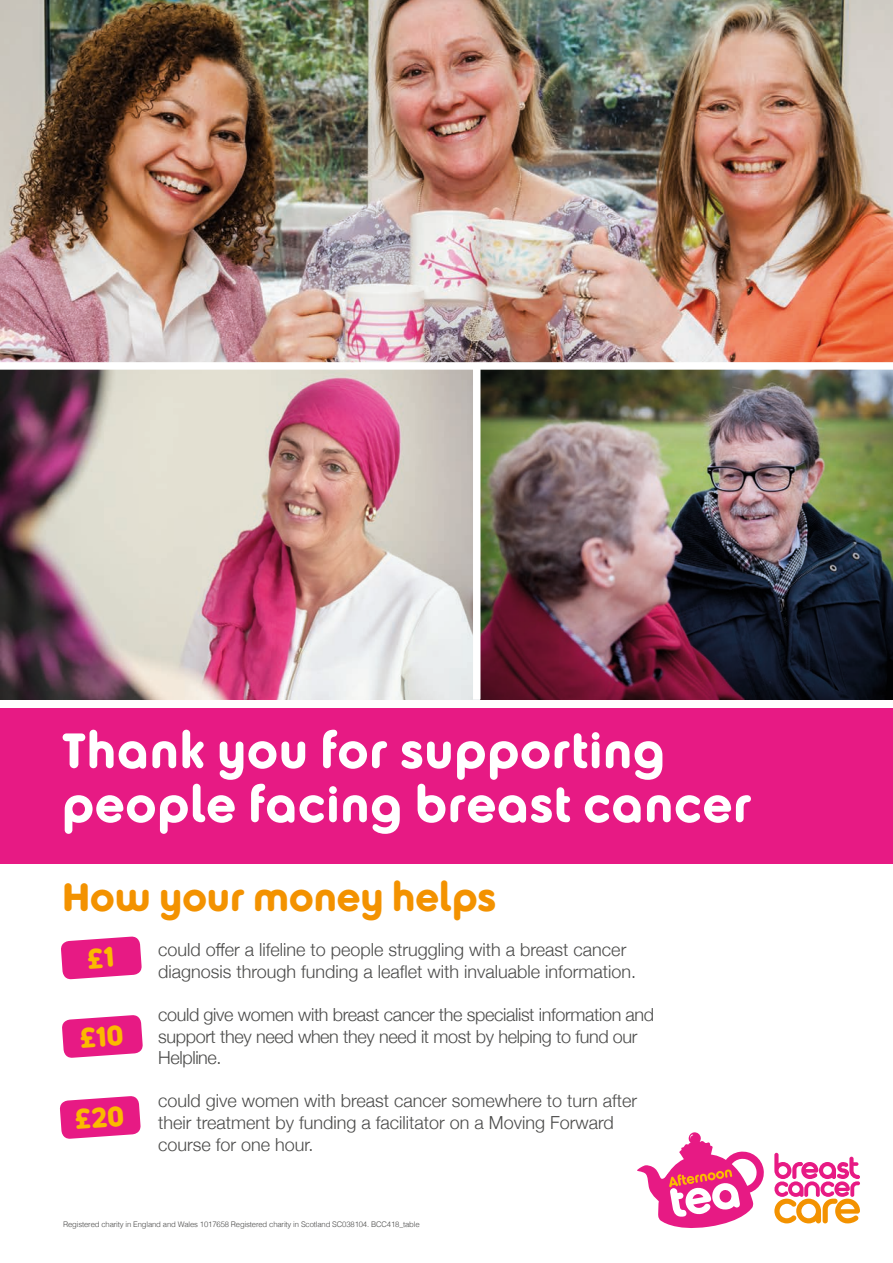
<style>
.page{position:relative;width:893px;height:1263px;background:#fff}
.page>*{position:absolute;margin:0;border:0;box-sizing:border-box;transform-origin:0 0}
.t1{font:700 52.5px/54px "Betty";letter-spacing:.02em;color:#fff}
.t2{font:700 42px "Betty";color:#f39200}
.t3{font:300 18px/21.6px "Helvetica Neue";color:#4b4b4a}
.t4{font:300 18px/21.6px "Helvetica Neue";letter-spacing:-.02em;color:#4b4b4a}
.t5{font:300 7.8px "Helvetica";letter-spacing:-.02em;color:#4b4b4a}
</style>
<div class="page">
<div style="left:0;top:708px;width:893px;height:155px;background:#e71a84"></div>
<img style="left:0;top:0;width:893px;height:362px">
<img style="left:0;top:370px;width:893px;height:329px">
<div style="left:473px;top:366px;width:7px;height:333px;background:#fff"></div>
<svg style="left:637px;top:1132px;width:127px;height:96px"></svg>
<svg style="left:774px;top:1153px;width:86px;height:70px"></svg>
<svg style="left:62px;top:1015px;width:81px;height:43px;background:#ea3b95"></svg>
<svg style="left:60px;top:1096px;width:81px;height:43px;background:#ea3b95"></svg>
<svg style="left:61px;top:936px;width:81px;height:44px;background:#ea3f98"></svg>
<p class="t1" style="left:62px;top:728px;width:691px">Thank you for supporting people facing breast cancer</p>
<p class="t2" style="left:62px;top:880px;width:435px">How your money helps</p>
<p class="t3" style="left:158px;top:938px;width:480px">could offer a lifeline to people struggling with a breast cancer diagnosis through funding a leaflet with invaluable information.</p>
<p class="t4" style="left:158px;top:1003px;width:498px">could give women with breast cancer the specialist information and support they need when they need it most by helping to fund our<br>Helpline.</p>
<p class="t3" style="left:158px;top:1089px;width:481px">could give women with breast cancer somewhere to turn after their treatment by funding a facilitator on a Moving Forward course for one hour.</p>
<p class="t5" style="left:63px;top:1218px;width:358px">Registered charity in England and Wales 1017658 Registered charity in Scotland SC038104. BCC418_table</p>
</div>
